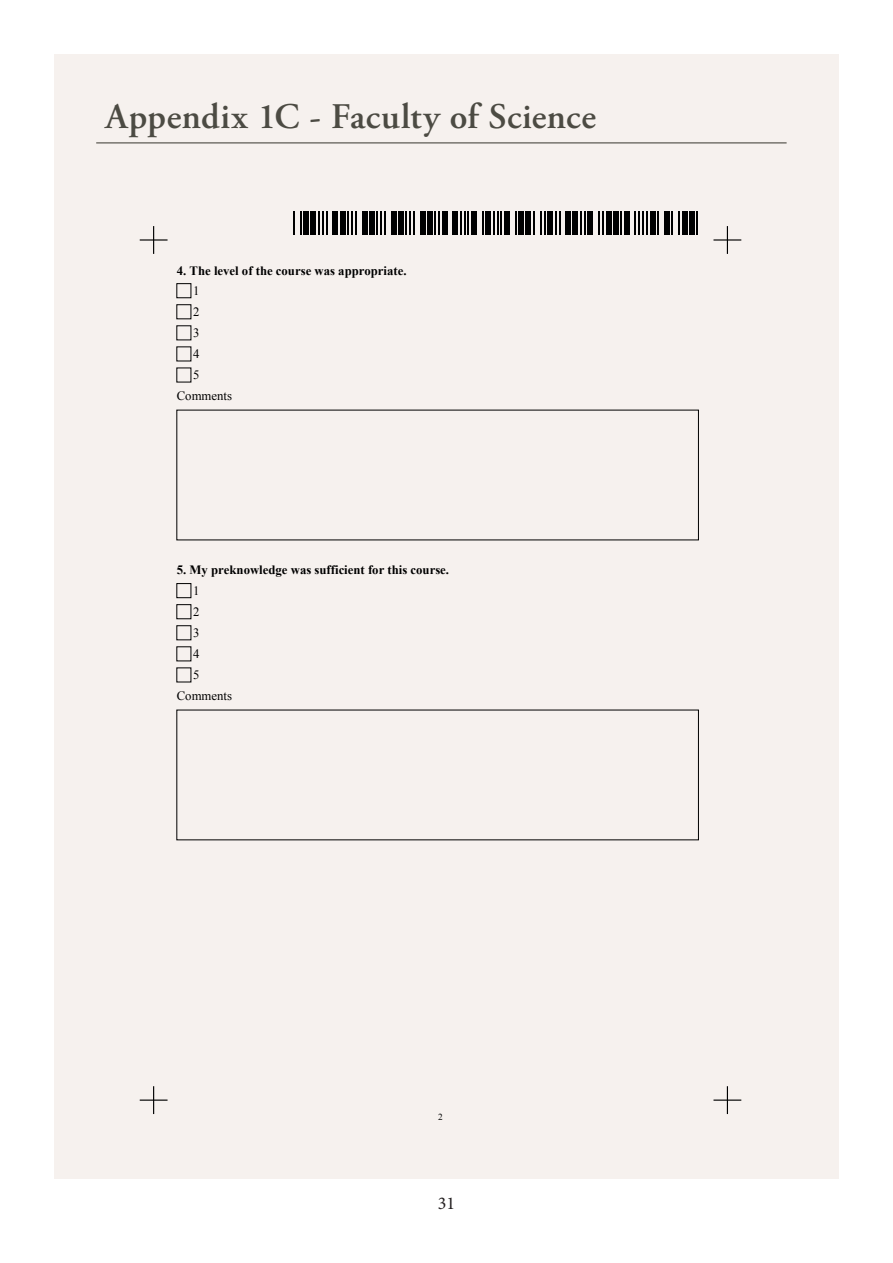
<style>
.page{position:relative;width:893px;height:1263px;background:#fff}
.page>*{position:absolute;margin:0;border:0;box-sizing:border-box;transform-origin:0 0}
.Grå_huvudrubriker{font:600 36px "Adobe Garamond Pro";letter-spacing:.015em;color:#4c4b43}
.t1{font:18px "Minion Pro";color:#231f20}
.t2{font:700 12.75px "Times New Roman";color:#000}
.t3{font:12.75px "Times New Roman";color:#000}
.t4{font:9.3px "Times New Roman";color:#000}
</style>
<div class="page">
<div style="left:54px;top:54px;width:785px;height:1125px;background:#f6f1ee"></div>
<hr style="left:96px;top:142px;width:691px;height:1px;background:#4c4b43">
<svg style="left:153px;top:226px;width:1px;height:28px"></svg>
<hr style="left:140px;top:239px;width:28px;height:2px;background:#000">
<svg style="left:727px;top:226px;width:1px;height:28px"></svg>
<hr style="left:713px;top:239px;width:28px;height:2px;background:#000">
<svg style="left:153px;top:1086px;width:1px;height:28px"></svg>
<hr style="left:140px;top:1099px;width:28px;height:2px;background:#000">
<svg style="left:727px;top:1086px;width:1px;height:28px"></svg>
<hr style="left:713px;top:1099px;width:28px;height:2px;background:#000">
<hr style="left:293px;top:211px;width:2px;height:23px;background:#000">
<hr style="left:300px;top:211px;width:2px;height:23px;background:#000">
<div style="left:304px;top:211px;width:5px;height:23px;background:#000"></div>
<div style="left:311px;top:211px;width:5px;height:23px;background:#000"></div>
<hr style="left:318px;top:211px;width:2px;height:23px;background:#000">
<hr style="left:322px;top:211px;width:2px;height:23px;background:#000">
<hr style="left:326px;top:211px;width:2px;height:23px;background:#000">
<div style="left:333px;top:211px;width:5px;height:23px;background:#000"></div>
<div style="left:340px;top:211px;width:5px;height:23px;background:#000"></div>
<hr style="left:347px;top:211px;width:2px;height:23px;background:#000">
<hr style="left:351px;top:211px;width:2px;height:23px;background:#000">
<hr style="left:355px;top:211px;width:2px;height:23px;background:#000">
<div style="left:362px;top:211px;width:5px;height:23px;background:#000"></div>
<div style="left:369px;top:211px;width:5px;height:23px;background:#000"></div>
<hr style="left:376px;top:211px;width:2px;height:23px;background:#000">
<hr style="left:380px;top:211px;width:2px;height:23px;background:#000">
<hr style="left:384px;top:211px;width:2px;height:23px;background:#000">
<div style="left:391px;top:211px;width:5px;height:23px;background:#000"></div>
<div style="left:398px;top:211px;width:5px;height:23px;background:#000"></div>
<hr style="left:405px;top:211px;width:2px;height:23px;background:#000">
<hr style="left:409px;top:211px;width:2px;height:23px;background:#000">
<hr style="left:413px;top:211px;width:2px;height:23px;background:#000">
<div style="left:420px;top:211px;width:5px;height:23px;background:#000"></div>
<div style="left:427px;top:211px;width:5px;height:23px;background:#000"></div>
<hr style="left:434px;top:211px;width:2px;height:23px;background:#000">
<hr style="left:438px;top:211px;width:2px;height:23px;background:#000">
<div style="left:442px;top:211px;width:5px;height:23px;background:#000"></div>
<div style="left:452px;top:211px;width:6px;height:23px;background:#000"></div>
<hr style="left:460px;top:211px;width:2px;height:23px;background:#000">
<hr style="left:463px;top:211px;width:2px;height:23px;background:#000">
<hr style="left:467px;top:211px;width:2px;height:23px;background:#000">
<div style="left:471px;top:211px;width:5px;height:23px;background:#000"></div>
<hr style="left:482px;top:211px;width:2px;height:23px;background:#000">
<div style="left:486px;top:211px;width:5px;height:23px;background:#000"></div>
<hr style="left:493px;top:211px;width:2px;height:23px;background:#000">
<svg style="left:497px;top:211px;width:1px;height:23px"></svg>
<hr style="left:500px;top:211px;width:2px;height:23px;background:#000">
<div style="left:504px;top:211px;width:6px;height:23px;background:#000"></div>
<hr style="left:515px;top:211px;width:2px;height:23px;background:#000">
<div style="left:519px;top:211px;width:5px;height:23px;background:#000"></div>
<div style="left:526px;top:211px;width:5px;height:23px;background:#000"></div>
<hr style="left:533px;top:211px;width:2px;height:23px;background:#000">
<hr style="left:540px;top:211px;width:2px;height:23px;background:#000">
<hr style="left:544px;top:211px;width:2px;height:23px;background:#000">
<div style="left:548px;top:211px;width:5px;height:23px;background:#000"></div>
<hr style="left:555px;top:211px;width:2px;height:23px;background:#000">
<hr style="left:559px;top:211px;width:2px;height:23px;background:#000">
<div style="left:566px;top:211px;width:5px;height:23px;background:#000"></div>
<div style="left:573px;top:211px;width:5px;height:23px;background:#000"></div>
<hr style="left:580px;top:211px;width:2px;height:23px;background:#000">
<hr style="left:584px;top:211px;width:2px;height:23px;background:#000">
<div style="left:588px;top:211px;width:5px;height:23px;background:#000"></div>
<hr style="left:598px;top:211px;width:2px;height:23px;background:#000">
<hr style="left:602px;top:211px;width:2px;height:23px;background:#000">
<div style="left:606px;top:211px;width:5px;height:23px;background:#000"></div>
<div style="left:613px;top:211px;width:5px;height:23px;background:#000"></div>
<hr style="left:620px;top:211px;width:2px;height:23px;background:#000">
<div style="left:624px;top:211px;width:5px;height:23px;background:#000"></div>
<hr style="left:634px;top:211px;width:2px;height:23px;background:#000">
<hr style="left:638px;top:211px;width:2px;height:23px;background:#000">
<hr style="left:642px;top:211px;width:2px;height:23px;background:#000">
<hr style="left:646px;top:211px;width:2px;height:23px;background:#000">
<div style="left:650px;top:211px;width:5px;height:23px;background:#000"></div>
<hr style="left:657px;top:211px;width:2px;height:23px;background:#000">
<div style="left:664px;top:211px;width:5px;height:23px;background:#000"></div>
<hr style="left:671px;top:211px;width:2px;height:23px;background:#000">
<hr style="left:678px;top:211px;width:2px;height:23px;background:#000">
<div style="left:682px;top:211px;width:5px;height:23px;background:#000"></div>
<div style="left:689px;top:211px;width:5px;height:23px;background:#000"></div>
<hr style="left:696px;top:211px;width:2px;height:23px;background:#000">
<div style="left:177px;top:283px;width:14px;height:15px;border:1px solid #000"></div>
<div style="left:177px;top:304px;width:14px;height:15px;border:1px solid #000"></div>
<div style="left:177px;top:583px;width:14px;height:15px;border:1px solid #000"></div>
<div style="left:177px;top:604px;width:14px;height:15px;border:1px solid #000"></div>
<div style="left:177px;top:625px;width:14px;height:15px;border:1px solid #000"></div>
<p class="Grå_huvudrubriker" style="left:106px;top:96px;width:492px">Appendix 1C - Faculty of Science</p>
<p class="t2" style="left:177px;top:261px;width:231px">4. The level of the course was appropriate.</p>
<p class="t3" style="left:193px;top:282px;width:8px">1</p>
<p class="t3" style="left:193px;top:303px;width:8px">2</p>
<p class="t3" style="left:193px;top:324px;width:8px">3</p>
<p class="t3" style="left:193px;top:345px;width:8px">4</p>
<p class="t3" style="left:193px;top:366px;width:8px">5</p>
<p class="t3" style="left:177px;top:387px;width:57px">Comments</p>
<p class="t2" style="left:177px;top:561px;width:274px">5. My preknowledge was sufficient for this course.</p>
<p class="t3" style="left:193px;top:582px;width:8px">1</p>
<p class="t3" style="left:193px;top:603px;width:8px">2</p>
<p class="t3" style="left:193px;top:624px;width:8px">3</p>
<p class="t3" style="left:193px;top:645px;width:8px">4</p>
<p class="t3" style="left:193px;top:666px;width:8px">5</p>
<p class="t3" style="left:177px;top:687px;width:57px">Comments</p>
<p class="t4" style="left:438px;top:1110px;width:6px">2</p>
<h2 class="t1" style="left:438px;top:1191px;width:19px">31</h2>
</div>
